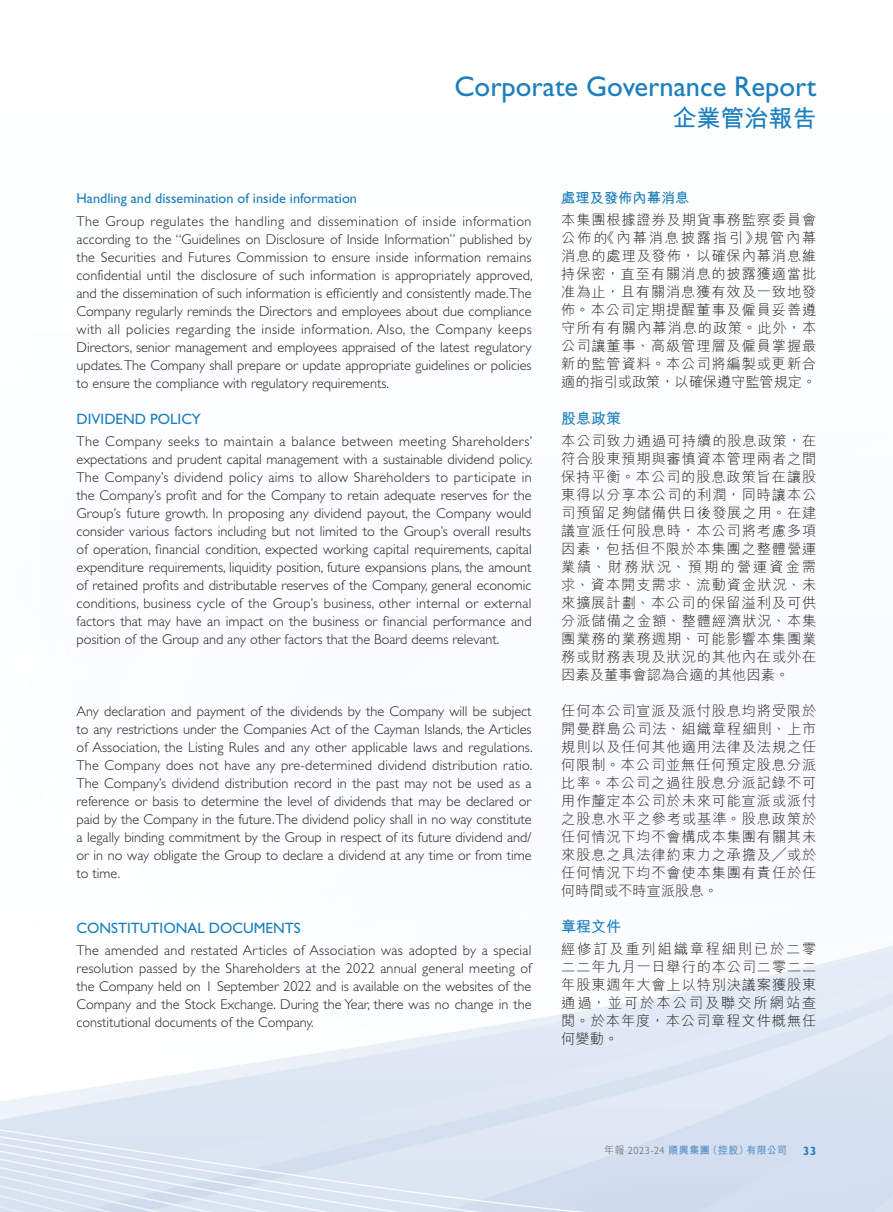
<style>
.page{position:relative;width:893px;height:1212px;background:#fff}
.page>*{position:absolute;margin:0;border:0;box-sizing:border-box;transform-origin:0 0}
.t1{font:28.5px "Gill Sans Std";color:#1b7ebd}
.t2{font:700 24px "M Hei HK";color:#1b7ebd}
.t3{font:15px "Gill Sans Std";color:#1b7ebd}
.t4{font:700 15px "M Hei HK";color:#1b7ebd}
.t5{font:300 14.25px/18px "Gill Sans Std";color:#231f20;text-align:justify}
.t6{font:300 14.25px/18px "M Hei HK";letter-spacing:.055em;color:#231f20;text-align:justify}
.t7{font:14.25px "Gill Sans Std";color:#1b7ebd}
.t8{font:700 14.25px "M Hei HK";color:#1b7ebd}
.t9{font:700 12px "Gill Sans Std";color:#1b7ebd;scale:.95 1}
.t10{font:700 10.5px "M Hei HK";letter-spacing:.045em;color:#5990c7;scale:.95 1}
.s1{font-weight:300;color:#57585a}
.s2{font-family:"Gill Sans Std";font-weight:300;color:#57585a}
</style>
<div class="page">
<h1 class="t1" style="left:454px;top:70px;width:364px">Corporate Governance Report</h1>
<h2 class="t2" style="left:672px;top:100px;width:145px">企業管治報告</h2>
<p class="t7" style="left:77px;top:190px;width:282px">Handling and dissemination of inside information</p>
<p class="t5" style="left:77px;top:212px;width:458px">The Group regulates the handling and dissemination of inside information according to the “Guidelines on Disclosure of Inside Information” published by the Securities and Futures Commission to ensure inside information remains confidential until the disclosure of such information is appropriately approved, and the dissemination of such information is efficiently and consistently made.The Company regularly reminds the Directors and employees about due compliance with all policies regarding the inside information. Also, the Company keeps Directors, senior management and employees appraised of the latest regulatory updates. The Company shall prepare or update appropriate guidelines or policies to ensure the compliance with regulatory requirements.</p>
<p class="t3" style="left:77px;top:411px;width:126px">DIVIDEND POLICY</p>
<p class="t5" style="left:77px;top:433px;width:458px">The Company seeks to maintain a balance between meeting Shareholders’ expectations and prudent capital management with a sustainable dividend policy.<br>The Company’s dividend policy aims to allow Shareholders to participate in the Company’s profit and for the Company to retain adequate reserves for the Group’s future growth. In proposing any dividend payout, the Company would consider various factors including but not limited to the Group’s overall results of operation, financial condition, expected working capital requirements, capital expenditure requirements, liquidity position, future expansions plans, the amount of retained profits and distributable reserves of the Company, general economic conditions, business cycle of the Group’s business, other internal or external factors that may have an impact on the business or financial performance and position of the Group and any other factors that the Board deems relevant.</p>
<p class="t5" style="left:77px;top:703px;width:458px">Any declaration and payment of the dividends by the Company will be subject to any restrictions under the Companies Act of the Cayman Islands, the Articles of Association, the Listing Rules and any other applicable laws and regulations.<br>The Company does not have any pre-determined dividend distribution ratio.<br>The Company’s dividend distribution record in the past may not be used as a reference or basis to determine the level of dividends that may be declared or paid by the Company in the future. The dividend policy shall in no way constitute a legally binding commitment by the Group in respect of its future dividend and/ or in no way obligate the Group to declare a dividend at any time or from time to time.</p>
<p class="t3" style="left:77px;top:919px;width:226px">CONSTITUTIONAL DOCUMENTS</p>
<p class="t5" style="left:77px;top:941px;width:457px">The amended and restated Articles of Association was adopted by a special resolution passed by the Shareholders at the 2022 annual general meeting of the Company held on 1 September 2022 and is available on the websites of the Company and the Stock Exchange. During the Year, there was no change in the constitutional documents of the Company.</p>
<p class="t8" style="left:561px;top:187px;width:130px">處理及發佈內幕消息</p>
<p class="t6" style="left:561px;top:210px;width:257px">本集團根據證券及期貨事務監察委員會公佈的《內幕消息披露指引》規管內幕消息的處理及發佈，以確保內幕消息維持保密，直至有關消息的披露獲適當批准為止，且有關消息獲有效及一致地發佈。本公司定期提醒董事及僱員妥善遵守所有有關內幕消息的政策。此外，本公司讓董事、高級管理層及僱員掌握最新的監管資料。本公司將編製或更新合適的指引或政策，以確保遵守監管規定。</p>
<p class="t4" style="left:561px;top:407px;width:61px">股息政策</p>
<p class="t6" style="left:561px;top:431px;width:257px">本公司致力通過可持續的股息政策，在符合股東預期與審慎資本管理兩者之間保持平衡。本公司的股息政策旨在讓股東得以分享本公司的利潤，同時讓本公司預留足夠儲備供日後發展之用。在建議宣派任何股息時，本公司將考慮多項因素，包括但不限於本集團之整體營運業績、財務狀況、預期的營運資金需求、資本開支需求、流動資金狀況、未來擴展計劃、本公司的保留溢利及可供分派儲備之金額、整體經濟狀況、本集團業務的業務週期、可能影響本集團業務或財務表現及狀況的其他內在或外在因素及董事會認為合適的其他因素。</p>
<p class="t6" style="left:561px;top:701px;width:257px">任何本公司宣派及派付股息均將受限於開曼群島公司法、組織章程細則、上市規則以及任何其他適用法律及法規之任何限制。本公司並無任何預定股息分派比率。本公司之過往股息分派記錄不可用作釐定本公司於未來可能宣派或派付之股息水平之參考或基準。股息政策於任何情況下均不會構成本集團有關其未來股息之具法律約束力之承擔及╱或於任何情況下均不會使本集團有責任於任何時間或不時宣派股息。</p>
<p class="t4" style="left:561px;top:916px;width:61px">章程文件</p>
<p class="t6" style="left:561px;top:939px;width:257px">經修訂及重列組織章程細則已於二零二二年九月一日舉行的本公司二零二二年股東週年大會上以特別決議案獲股東通過，並可於本公司及聯交所網站查閱。於本年度，本公司章程文件概無任何變動。</p>
<p class="t10" style="left:604px;top:1142px;width:193px"><span class="s1">年報</span> <span class="s2">2023-24</span> 順興集團（控股）有限公司</p>
<p class="t9" style="left:803px;top:1143px;width:15px">33</p>
</div>
